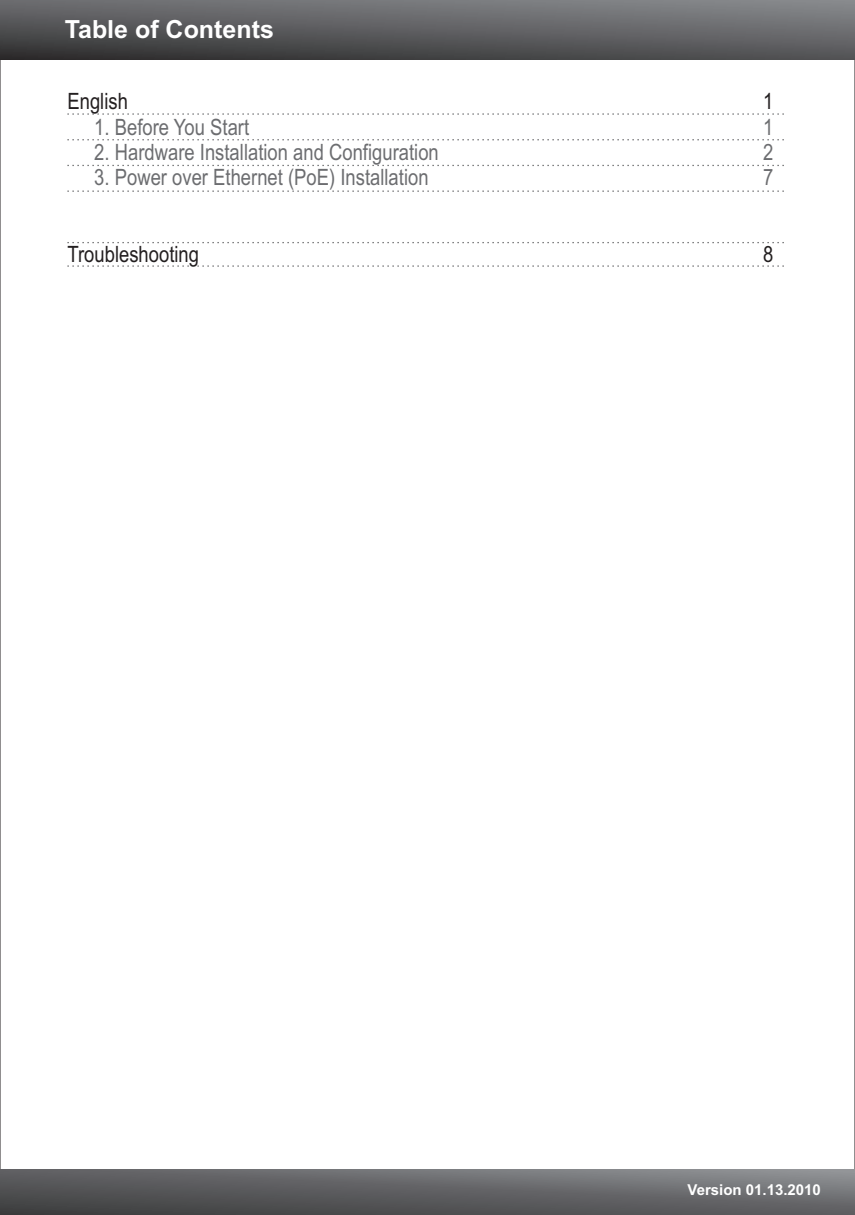
<style>
.page{position:relative;width:855px;height:1215px;background:#fff}
.page>*{position:absolute;margin:0;border:0;box-sizing:border-box;transform-origin:0 0}
.t1{font:700 25px "Arial";color:#fff}
.t2{font:22.5px "Arial Narrow";color:#6c6d70}
.t3{font:22.5px "Arial Narrow";color:#231f20}
.t4{font:700 15px "Arial";color:#fff}
</style>
<div class="page">
<svg style="left:0;top:0;width:855px;height:59px;background:#5e5e61"></svg>
<svg style="left:0;top:1170px;width:855px;height:45px;background:#606163"></svg>
<svg style="left:68px;top:265px;width:716px;height:2px"></svg>
<svg style="left:68px;top:191px;width:716px;height:1px"></svg>
<svg style="left:68px;top:165px;width:716px;height:1px"></svg>
<svg style="left:68px;top:139px;width:716px;height:1px"></svg>
<svg style="left:68px;top:113px;width:716px;height:2px"></svg>
<svg style="left:68px;top:242px;width:716px;height:1px"></svg>
<p class="t1" style="left:65px;top:19px;width:211px">Table of Contents</p>
<p class="t3" style="left:68px;top:93px;width:62px">English</p>
<p class="t3" style="left:763px;top:93px;width:12px">1</p>
<p class="t2" style="left:94px;top:118px;width:156px">1. Before You Start</p>
<p class="t2" style="left:94px;top:144px;width:346px">2. Hardware Installation and Configuration</p>
<p class="t2" style="left:763px;top:144px;width:12px">2</p>
<p class="t2" style="left:94px;top:169px;width:336px">3. Power over Ethernet (PoE) Installation</p>
<p class="t2" style="left:763px;top:169px;width:12px">7</p>
<p class="t2" style="left:763px;top:118px;width:12px">1</p>
<p class="t3" style="left:68px;top:246px;width:133px">Troubleshooting</p>
<p class="t3" style="left:763px;top:246px;width:12px">8</p>
<p class="t4" style="left:688px;top:1184px;width:135px">Version 01.13.2010</p>
</div>
